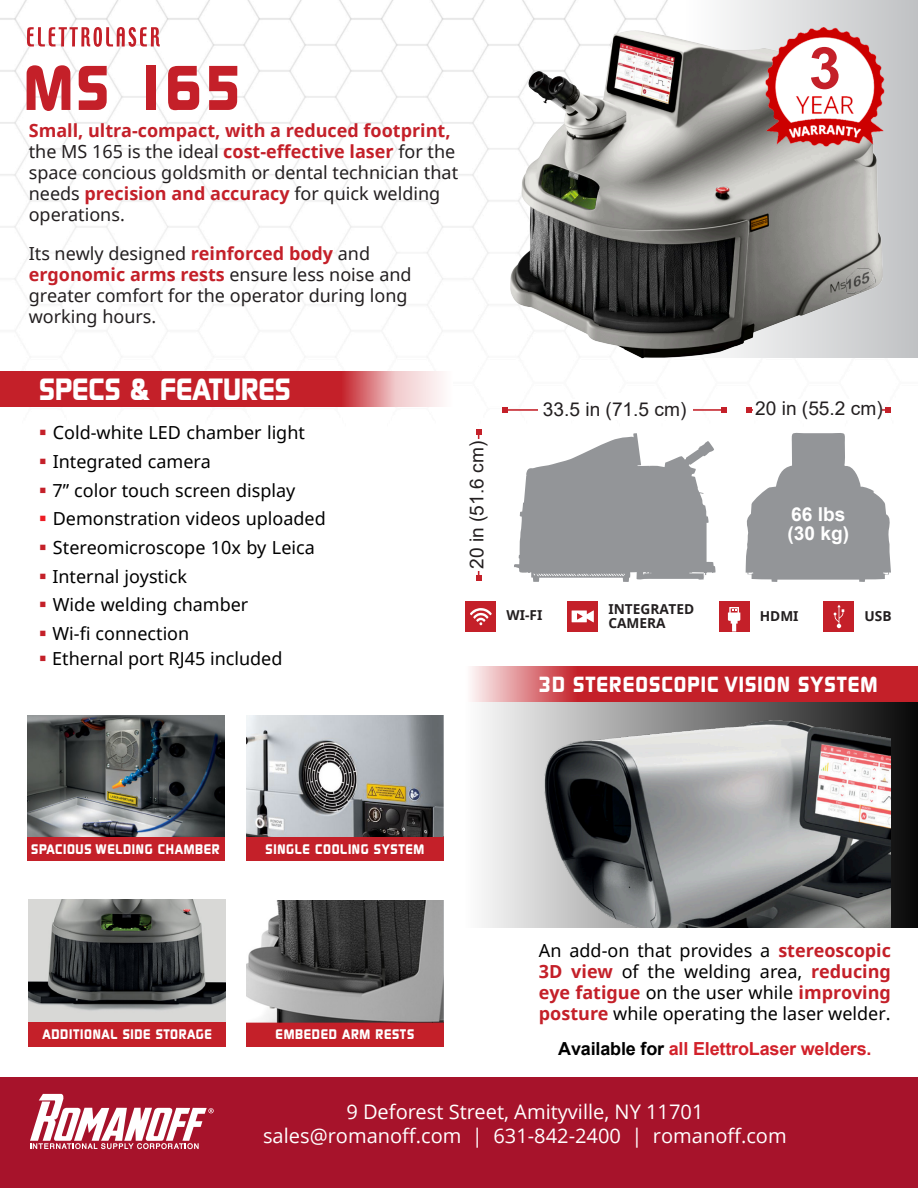
<style>
.page{position:relative;width:918px;height:1188px;background:#fff}
.page>*{position:absolute;margin:0;border:0;box-sizing:border-box;transform-origin:0 0}
.t1{font:700 60.6px "Bazouk S Si";color:#c42029}
.t2{font:700 57.9px "Arial";color:#c42029}
.t3{font:700 29.25px "Bazouk S Si";color:#fff}
.t4{font:700 20.85px "Bazouk S Si";letter-spacing:.05em;color:#fff}
.t5{font:20.1px "Open Sans";color:#fff}
.t6{font:19.05px "Arial";color:#231f20}
.t7{font:700 19.05px "Arial";color:#fff}
.t8{font:18px "Noto Sans";color:#000}
.t9{font:18px "Noto Sans";color:#231f20}
.t10{font:700 18px "Noto Sans";color:#c42029}
.t11{font:700 18px "Arial";letter-spacing:-.01em;color:#d2212a}
.t12{font:700 13.65px "Noto Sans";color:#231f20}
.t13{font:700 13.2px "Bazouk S Si";letter-spacing:.05em;color:#fff}
.s1{font-weight:700;color:#c42029}
.s2{font-weight:400;color:#231f20}
.s3{font-weight:400;color:#000}
.s4{color:#000}
</style>
<div class="page">
<img style="left:0;top:0;width:891px;height:435px">
<div style="left:0;top:1077px;width:918px;height:111px;background:#a7132b"></div>
<svg style="left:30px;top:1094px;width:184px;height:55px"></svg>
<div style="left:685px;top:0;width:233px;height:358px;background:linear-gradient(to right,#fff,#bfc1c3)"></div>
<div style="left:824px;top:601px;width:30px;height:31px;background:#c42029"></div>
<svg style="left:834px;top:605px;width:10px;height:23px"></svg>
<div style="left:466px;top:602px;width:30px;height:30px;background:#c42029"></div>
<svg style="left:470px;top:608px;width:22px;height:17px"></svg>
<div style="left:568px;top:601px;width:30px;height:31px;background:#c42029"></div>
<svg style="left:572px;top:610px;width:22px;height:12px"></svg>
<div style="left:719px;top:601px;width:30px;height:31px;background:#c42029"></div>
<svg style="left:728px;top:607px;width:12px;height:25px"></svg>
<svg style="left:27px;top:27px;width:133px;height:20px"></svg>
<svg style="left:746px;top:432px;width:145px;height:150px"></svg>
<svg style="left:514px;top:433px;width:202px;height:149px"></svg>
<hr style="left:505px;top:409px;width:219px;height:2px;background:#c42029">
<svg style="left:503px;top:407px;width:5px;height:5px"></svg>
<svg style="left:722px;top:407px;width:5px;height:5px"></svg>
<div style="left:584px;top:394px;width:61px;height:18px;background:#fff"></div>
<hr style="left:749px;top:409px;width:139px;height:2px;background:#c42029">
<svg style="left:746px;top:407px;width:5px;height:5px"></svg>
<svg style="left:885px;top:407px;width:5px;height:5px"></svg>
<div style="left:754px;top:399px;width:128px;height:20px;background:#fff"></div>
<hr style="left:478px;top:432px;width:1px;height:146px;background:#c42029">
<svg style="left:476px;top:575px;width:5px;height:5px"></svg>
<svg style="left:476px;top:429px;width:5px;height:5px"></svg>
<div style="left:538px;top:400px;width:154px;height:20px;background:#fff"></div>
<div style="left:763px;top:400px;width:115px;height:20px;background:#fff"></div>
<div style="left:469px;top:439px;width:19px;height:132px;background:#fff"></div>
<svg style="left:0;top:371px;width:452px;height:35px;background:#cd424a"></svg>
<div style="left:246px;top:837px;width:198px;height:24px;background:#c42029"></div>
<img style="left:486px;top:9px;width:421px;height:371px">
<img style="left:845px;top:269px;width:30px;height:24px">
<img style="left:846px;top:272px;width:23px;height:18px">
<img style="left:765px;top:27px;width:120px;height:120px">
<div style="left:806px;top:46px;width:38px;height:45px;background:#fff"></div>
<div style="left:466px;top:702px;width:452px;height:226px;background:linear-gradient(to right,#fdfdfd,#080808)"></div>
<svg style="left:471px;top:667px;width:447px;height:35px;background:#ca3941"></svg>
<img style="left:545px;top:721px;width:346px;height:207px">
<img style="left:29px;top:899px;width:197px;height:123px">
<div style="left:27px;top:837px;width:197px;height:24px;background:#c42029"></div>
<div style="left:29px;top:1022px;width:197px;height:24px;background:#c42029"></div>
<div style="left:246px;top:1022px;width:198px;height:24px;background:#c42029"></div>
<img style="left:27px;top:716px;width:198px;height:121px">
<img style="left:246px;top:901px;width:198px;height:121px">
<img style="left:246px;top:716px;width:197px;height:121px">
<svg style="left:40px;top:430px;width:6px;height:5px"></svg>
<p class="t1" style="left:24px;top:63px;width:220px">MS 165</p>
<p class="t10" style="left:29px;top:117px;width:423px">Small, ultra-compact, with a reduced footprint,</p>
<p class="t9" style="left:29px;top:138px;width:428px">the MS 165 is the ideal <span class="s1">cost-effective laser</span> for the</p>
<p class="t9" style="left:29px;top:159px;width:431px">space concious goldsmith or dental technician that</p>
<p class="t9" style="left:29px;top:180px;width:413px">needs <span class="s1">precision and accuracy</span> for quick welding</p>
<p class="t9" style="left:29px;top:201px;width:98px">operations.</p>
<p class="t9" style="left:29px;top:240px;width:343px">Its newly designed <span class="s1">reinforced body</span> and</p>
<p class="t10" style="left:29px;top:261px;width:384px">ergonomic arms rests <span class="s2">ensure less noise and</span></p>
<p class="t9" style="left:29px;top:282px;width:380px">greater comfort for the operator during long</p>
<p class="t9" style="left:29px;top:303px;width:129px">working hours.</p>
<p class="t2" style="left:809px;top:46px;width:34px">3</p>
<p class="t3" style="left:39px;top:377px;width:253px">SPECS &amp; FEATURES</p>
<p class="t8" style="left:53px;top:420px;width:254px">Cold-white LED chamber light</p>
<p class="t8" style="left:53px;top:449px;width:160px">Integrated camera</p>
<p class="t8" style="left:53px;top:477px;width:244px">7” color touch screen display</p>
<p class="t8" style="left:53px;top:506px;width:274px">Demonstration videos uploaded</p>
<p class="t8" style="left:53px;top:535px;width:263px">Stereomicroscope 10x by Leica</p>
<p class="t8" style="left:52px;top:563px;width:136px">Internal joystick</p>
<p class="t8" style="left:53px;top:592px;width:197px">Wide welding chamber</p>
<p class="t8" style="left:53px;top:621px;width:138px">Wi-fi connection</p>
<p class="t8" style="left:52px;top:645px;width:232px">Ethernal port RJ45 included</p>
<p class="t6" style="left:470px;top:569px;width:129px;rotate:-90deg">20 in (51.6 cm)</p>
<p class="t6" style="left:543px;top:402px;width:145px">33.5 in (71.5 cm)</p>
<p class="t6" style="left:755px;top:402px;width:129px">20 in (55.2 cm)</p>
<p class="t7" style="left:791px;top:507px;width:56px">66 lbs</p>
<p class="t7" style="left:788px;top:526px;width:63px">(30 kg)</p>
<p class="t12" style="left:608px;top:599px;width:87px">INTEGRATED</p>
<p class="t12" style="left:608px;top:613px;width:59px">CAMERA</p>
<p class="t12" style="left:507px;top:606px;width:37px">WI-FI</p>
<p class="t12" style="left:865px;top:606px;width:29px">USB</p>
<p class="t12" style="left:760px;top:606px;width:40px">HDMI</p>
<p class="t4" style="left:538px;top:675px;width:341px">3D STEREOSCOPIC VISION SYSTEM</p>
<p class="t13" style="left:31px;top:844px;width:190px">SPACIOUS WELDING CHAMBER</p>
<p class="t13" style="left:266px;top:843px;width:160px">SINGLE COOLING SYSTEM</p>
<p class="t13" style="left:42px;top:1029px;width:171px">ADDITIONAL SIDE STORAGE</p>
<p class="t13" style="left:276px;top:1029px;width:140px">EMBEDED ARM RESTS</p>
<p class="t8" style="left:539px;top:938px;width:354px">An add-on that provides a <span class="s1">stereoscopic</span></p>
<p class="t10" style="left:539px;top:959px;width:25px">3D</p>
<p class="t10" style="left:571px;top:959px;width:43px">view</p>
<p class="t8" style="left:622px;top:959px;width:182px">of the welding area,</p>
<p class="t10" style="left:811px;top:959px;width:81px">reducing</p>
<p class="t10" style="left:539px;top:980px;width:354px">eye fatigue <span class="s3">on the user while</span> improving</p>
<p class="t8" style="left:539px;top:1001px;width:353px"><span class="s1">posture</span> while operating the laser welder.</p>
<p class="t11" style="left:558px;top:1042px;width:315px"><span class="s4">Available for</span> all ElettroLaser welders.</p>
<p class="t5" style="left:346px;top:1104px;width:359px">9 Deforest Street, Amityville, NY 11701</p>
<p class="t5" style="left:263px;top:1128px;width:525px">sales@romanoff.com | 631-842-2400 | romanoff.com</p>
</div>
